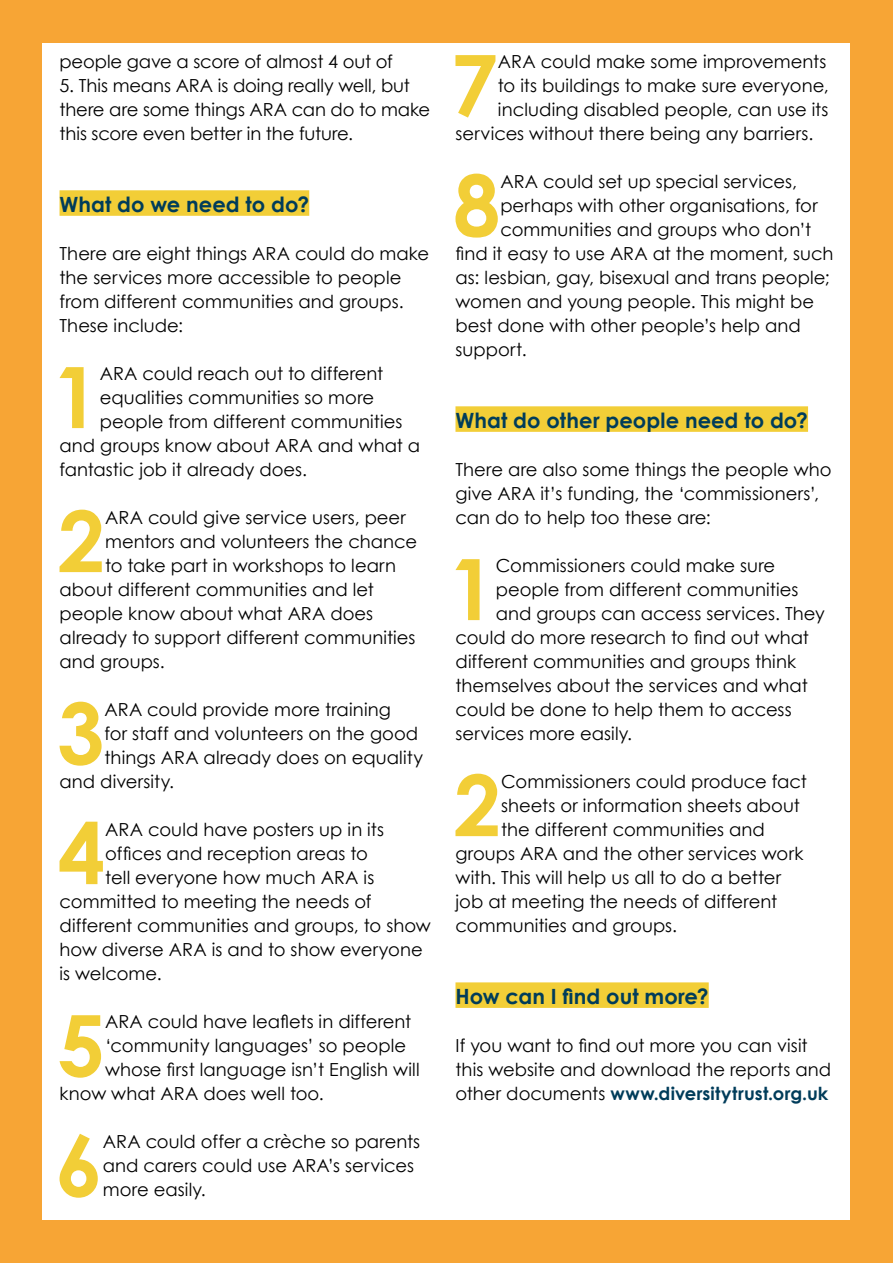
<style>
.page{position:relative;width:893px;height:1263px;background:#f7a535}
.page>*{position:absolute;margin:0;border:0;box-sizing:border-box;transform-origin:0 0}
.t1{font:700 84.9px "Century Gothic";color:#f2ce37}
.t2{font:700 21px "Century Gothic";letter-spacing:.005em;color:#003c5a}
.t3{font:18px/24px "Century Gothic";letter-spacing:.005em;color:#000}
.s1{font-weight:700;color:#003c5a}
</style>
<div class="page">
<div style="left:43px;top:43px;width:807px;height:1177px;background:#fff"></div>
<div style="left:60px;top:190px;width:249px;height:26px;background:#f2ce37"></div>
<div style="left:455px;top:406px;width:353px;height:26px;background:#f2ce37"></div>
<div style="left:455px;top:982px;width:254px;height:26px;background:#f2ce37"></div>
<p class="t3" style="left:60px;top:49px;width:335px">people gave a score of almost 4 out of</p>
<p class="t3" style="left:60px;top:73px;width:372px">5. This means ARA is doing really well, but there are some things ARA can do to make this score even better in the future.</p>
<p class="t2" style="left:60px;top:191px;width:251px">What do we need to do?</p>
<p class="t3" style="left:60px;top:241px;width:371px">There are eight things ARA could do make the services more accessible to people from different communities and groups.<br>These include:</p>
<h1 class="t1" style="left:52px;top:344px;width:49px">1</h1>
<p class="t3" style="left:100px;top:361px;width:285px">ARA could reach out to different</p>
<p class="t3" style="left:100px;top:385px;width:276px">equalities communities so more</p>
<p class="t3" style="left:100px;top:409px;width:304px">people from different communities</p>
<p class="t3" style="left:60px;top:433px;width:362px">and groups know about ARA and what a</p>
<p class="t3" style="left:60px;top:457px;width:249px">fantastic job it already does.</p>
<h1 class="t1" style="left:58px;top:488px;width:49px">2</h1>
<p class="t3" style="left:105px;top:505px;width:302px">ARA could give service users, peer</p>
<p class="t3" style="left:105px;top:529px;width:313px">mentors and volunteers the chance</p>
<p class="t3" style="left:105px;top:553px;width:292px">to take part in workshops to learn</p>
<p class="t3" style="left:60px;top:577px;width:316px">about different communities and let</p>
<p class="t3" style="left:60px;top:601px;width:315px">people know about what ARA does</p>
<p class="t3" style="left:60px;top:625px;width:358px">already to support different communities</p>
<p class="t3" style="left:60px;top:649px;width:107px">and groups.</p>
<h1 class="t1" style="left:57px;top:680px;width:49px">3</h1>
<p class="t3" style="left:105px;top:697px;width:288px">ARA could provide more training</p>
<p class="t3" style="left:105px;top:721px;width:315px">for staff and volunteers on the good</p>
<p class="t3" style="left:105px;top:745px;width:320px">things ARA already does on equality</p>
<p class="t3" style="left:60px;top:769px;width:116px">and diversity.</p>
<h1 class="t1" style="left:58px;top:800px;width:49px">4</h1>
<p class="t3" style="left:105px;top:817px;width:280px">ARA could have posters up in its</p>
<p class="t3" style="left:105px;top:841px;width:264px">offices and reception areas to</p>
<p class="t3" style="left:105px;top:865px;width:271px">tell everyone how much ARA is</p>
<p class="t3" style="left:60px;top:889px;width:314px">committed to meeting the needs of</p>
<p class="t3" style="left:60px;top:913px;width:373px">different communities and groups, to show</p>
<p class="t3" style="left:60px;top:937px;width:365px">how diverse ARA is and to show everyone</p>
<p class="t3" style="left:60px;top:961px;width:104px">is welcome.</p>
<h1 class="t1" style="left:58px;top:992px;width:49px">5</h1>
<p class="t3" style="left:105px;top:1009px;width:308px">ARA could have leaflets in different</p>
<p class="t3" style="left:105px;top:1033px;width:303px">‘community languages’ so people</p>
<p class="t3" style="left:105px;top:1057px;width:316px">whose first language isn’t English will</p>
<p class="t3" style="left:60px;top:1081px;width:266px">know what ARA does well too.</p>
<h1 class="t1" style="left:55px;top:1112px;width:49px">6</h1>
<p class="t3" style="left:103px;top:1129px;width:319px">ARA could offer a crèche so parents and carers could use ARA’s services more easily.</p>
<h1 class="t1" style="left:450px;top:32px;width:49px">7</h1>
<p class="t3" style="left:498px;top:49px;width:330px">ARA could make some improvements</p>
<p class="t3" style="left:498px;top:73px;width:332px">to its buildings to make sure everyone,</p>
<p class="t3" style="left:498px;top:97px;width:332px">including disabled people, can use its</p>
<p class="t3" style="left:455px;top:121px;width:359px">services without there being any barriers.</p>
<h1 class="t1" style="left:453px;top:152px;width:49px">8</h1>
<p class="t3" style="left:500px;top:169px;width:298px">ARA could set up special services,</p>
<p class="t3" style="left:500px;top:193px;width:319px">perhaps with other organisations, for</p>
<p class="t3" style="left:500px;top:217px;width:312px">communities and groups who don’t</p>
<p class="t3" style="left:455px;top:241px;width:379px">find it easy to use ARA at the moment, such</p>
<p class="t3" style="left:455px;top:265px;width:376px">as: lesbian, gay, bisexual and trans people;</p>
<p class="t3" style="left:455px;top:289px;width:360px">women and young people. This might be</p>
<p class="t3" style="left:455px;top:313px;width:347px">best done with other people’s help and</p>
<p class="t3" style="left:455px;top:337px;width:73px">support.</p>
<p class="t2" style="left:455px;top:407px;width:354px">What do other people need to do?</p>
<p class="t3" style="left:455px;top:457px;width:378px">There are also some things the people who give ARA it’s funding, the ‘commissioners’, can do to help too these are:</p>
<h1 class="t1" style="left:448px;top:536px;width:49px">1</h1>
<p class="t3" style="left:496px;top:553px;width:281px">Commissioners could make sure</p>
<p class="t3" style="left:496px;top:577px;width:304px">people from different communities</p>
<p class="t3" style="left:496px;top:601px;width:331px">and groups can access services. They</p>
<p class="t3" style="left:455px;top:625px;width:355px">could do more research to find out what</p>
<p class="t3" style="left:455px;top:649px;width:342px">different communities and groups think</p>
<p class="t3" style="left:455px;top:673px;width:354px">themselves about the services and what</p>
<p class="t3" style="left:455px;top:697px;width:338px">could be done to help them to access</p>
<p class="t3" style="left:455px;top:721px;width:178px">services more easily.</p>
<h1 class="t1" style="left:454px;top:752px;width:49px">2</h1>
<p class="t3" style="left:501px;top:769px;width:307px">Commissioners could produce fact</p>
<p class="t3" style="left:501px;top:793px;width:300px">sheets or information sheets about</p>
<p class="t3" style="left:501px;top:817px;width:265px">the different communities and</p>
<p class="t3" style="left:455px;top:841px;width:349px">groups ARA and the other services work</p>
<p class="t3" style="left:455px;top:865px;width:327px">with. This will help us all to do a better</p>
<p class="t3" style="left:455px;top:889px;width:323px">job at meeting the needs of different</p>
<p class="t3" style="left:455px;top:913px;width:223px">communities and groups.</p>
<p class="t2" style="left:455px;top:983px;width:255px">How can I find out more?</p>
<p class="t3" style="left:455px;top:1033px;width:377px">If you want to find out more you can visit this website and download the reports and other documents <span class="s1">www.diversitytrust.org.uk</span></p>
</div>
